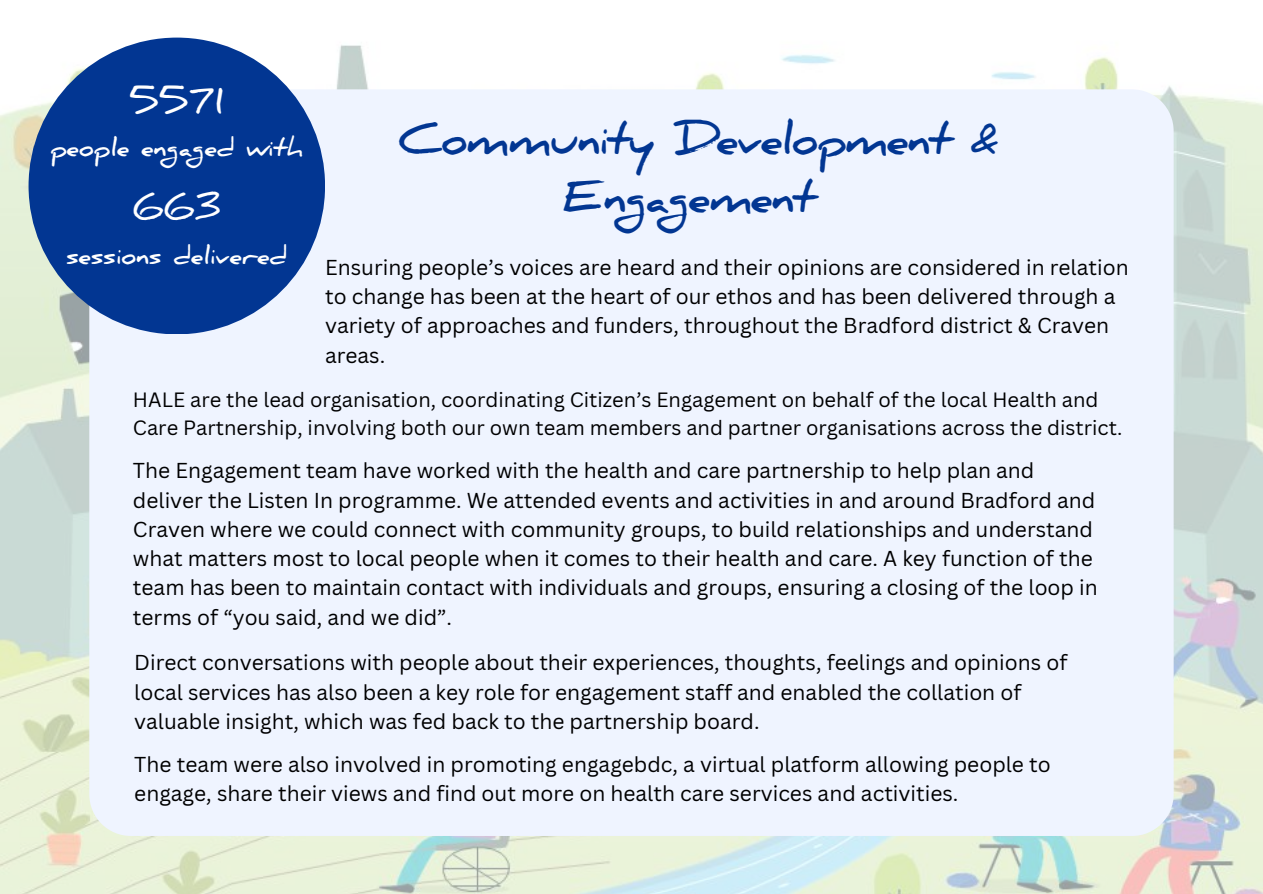
<style>
.page{position:relative;width:1263px;height:894px;background:#fff}
.page>*{position:absolute;margin:0;border:0;box-sizing:border-box;transform-origin:0 0}
.t1{font:700 42.45px/58.5px "Daniel";letter-spacing:-.03em;color:#023692;text-align:center}
.t2{font:700 37.5px "Daniel";color:#fff}
.t3{font:700 36px "Daniel";color:#fff}
.t4{font:700 24px "Daniel";color:#fff}
.t5{font:21px/29.2px "Canva Sans";color:#000}
.t6{font:20.1px/28px "Canva Sans";color:#000}
</style>
<div class="page">
<img style="left:0;top:37px;width:1263px;height:856px">
<div style="left:89px;top:89px;width:1084px;height:746px;background:#eff4ff"></div>
<div style="left:29px;top:38px;width:296px;height:296px;background:#023692;border-radius:50%"></div>
<h2 class="t2" style="left:129px;top:79px;width:96px">5571</h2>
<p class="t4" style="left:50px;top:133px;width:255px">people engaged with</p>
<h3 class="t3" style="left:133px;top:186px;width:90px">663</h3>
<p class="t4" style="left:66px;top:242px;width:222px">sessions delivered</p>
<h1 class="t1" style="left:398px;top:110px;width:603px">Community Development &amp;<br>Engagement</h1>
<p class="t5" style="left:325px;top:252px;width:805px">Ensuring people’s voices are heard and their opinions are considered in relation to change has been at the heart of our ethos and has been delivered through a variety of approaches and funders, throughout the Bradford district &amp; Craven areas.</p>
<p class="t6" style="left:133px;top:385px;width:991px">HALE are the lead organisation, coordinating Citizen’s Engagement on behalf of the local Health and<br>Care Partnership, involving both our own team members and partner organisations across the district.</p>
<p class="t5" style="left:133px;top:455px;width:966px">The Engagement team have worked with the health and care partnership to help plan and deliver the Listen In programme. We attended events and activities in and around Bradford and Craven where we could connect with community groups, to build relationships and understand what matters most to local people when it comes to their health and care. A key function of the team has been to maintain contact with individuals and groups, ensuring a closing of the loop in terms of “you said, and we did”.</p>
<p class="t5" style="left:134px;top:647px;width:935px">Direct conversations with people about their experiences, thoughts, feelings and opinions of local services has also been a key role for engagement staff and enabled the collation of valuable insight, which was fed back to the partnership board.</p>
<p class="t5" style="left:134px;top:748px;width:918px">The team were also involved in promoting engagebdc, a virtual platform allowing people to engage, share their views and find out more on health care services and activities.</p>
</div>
